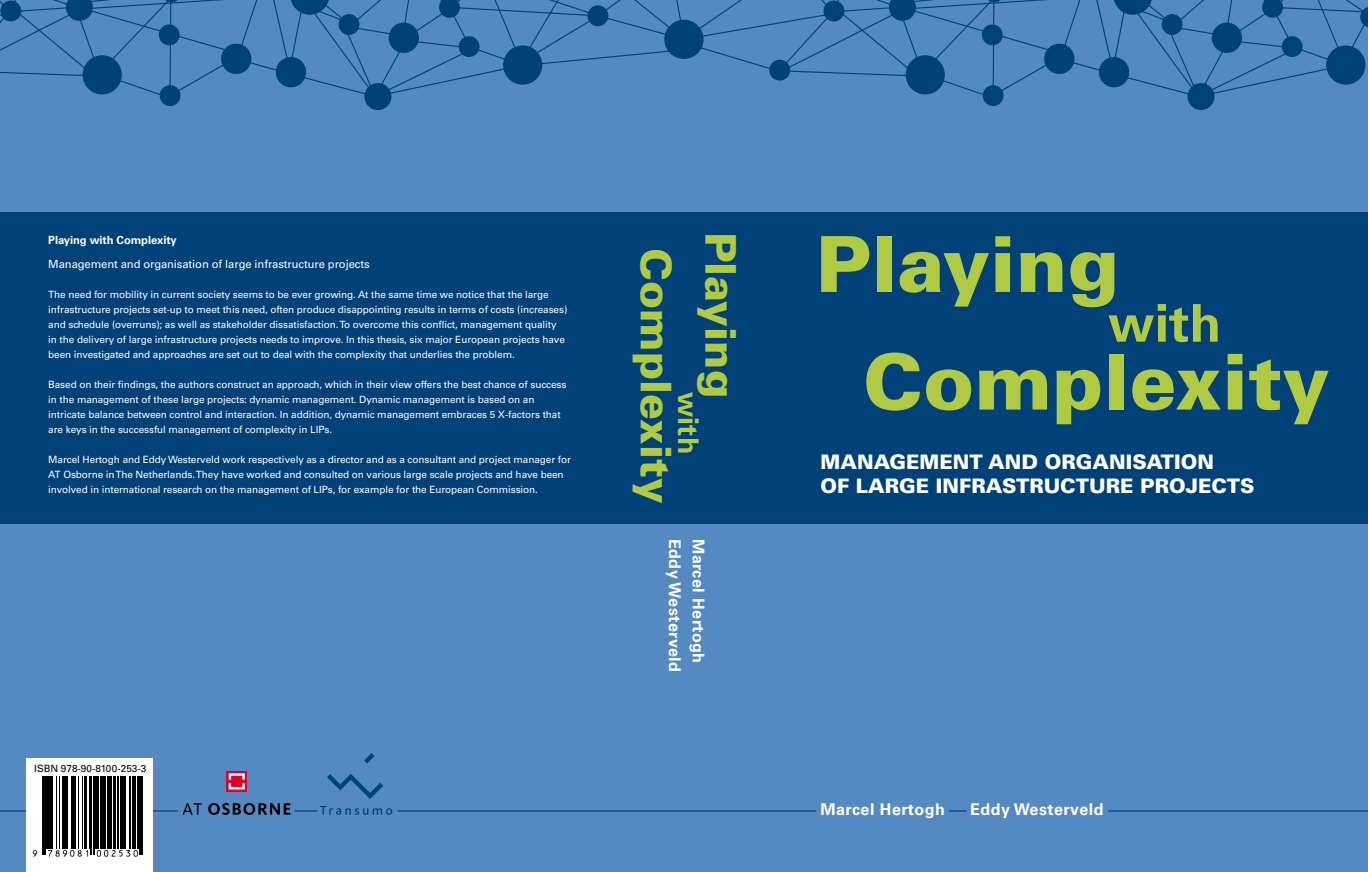
<style>
.page{position:relative;width:1368px;height:872px;background:#fff}
.page>*{position:absolute;margin:0;border:0;box-sizing:border-box;transform-origin:0 0}
.t1{font:900 77.38px/117.6px "Univers LT Std";color:#b0ca43}
.t2{font:700 52.12px "Univers LT Std";color:#b0ca43}
.t3{font:900 42.38px "Univers LT Std";color:#b0ca43}
.t4{font:700 28.62px "Univers LT Std";color:#b0ca43}
.t5{font:900 20px/23.8px "Univers LT Std";color:#fff}
.t6{font:700 16.12px "Univers LT Std";letter-spacing:.03em;color:#fff}
.t7{font:11.25px "Univers LT Std";letter-spacing:-.01em;color:#fff}
.t8{font:700 11.25px "Univers LT Std";letter-spacing:-.01em;color:#fff}
.t9{font:10px/15px "Univers LT Std";letter-spacing:-.01em;color:#fff}
.t10{font:10px "Univers LT Std";color:#000}
</style>
<div class="page">
<div style="left:0;top:0;width:613px;height:872px;background:#5489c2"></div>
<div style="left:753px;top:0;width:615px;height:872px;background:#5489c2"></div>
<div style="left:613px;top:0;width:140px;height:872px;background:#5489c2"></div>
<div style="left:0;top:213px;width:1368px;height:311px;background:#004178"></div>
<div style="left:983px;top:85px;width:20px;height:21px;background:#004178;border-radius:50%"></div>
<div style="left:1187px;top:83px;width:27px;height:27px;background:#004178;border-radius:50%"></div>
<div style="left:160px;top:85px;width:20px;height:21px;background:#004178;border-radius:50%"></div>
<div style="left:364px;top:83px;width:27px;height:27px;background:#004178;border-radius:50%"></div>
<svg style="left:0;top:0;width:1368px;height:98px"></svg>
<hr style="left:1108px;top:810px;width:260px;height:1px;background:#004178">
<svg style="left:949px;top:810px;width:17px;height:1px"></svg>
<svg style="left:364px;top:753px;width:11px;height:10px"></svg>
<svg style="left:182px;top:803px;width:20px;height:11px"></svg>
<div style="left:226px;top:771px;width:21px;height:21px;background:#e2002b"></div>
<hr style="left:398px;top:810px;width:418px;height:1px;background:#004178">
<hr style="left:0;top:810px;width:178px;height:1px;background:#004178">
<svg style="left:208px;top:773px;width:184px;height:42px"></svg>
<svg style="left:27px;top:758px;width:126px;height:114px;background:#ddd"></svg>
<hr style="left:43px;top:776px;width:1px;height:78px;background:#000">
<hr style="left:45px;top:776px;width:1px;height:78px;background:#000">
<hr style="left:47px;top:776px;width:3px;height:73px;background:#000">
<hr style="left:51px;top:776px;width:2px;height:73px;background:#000">
<hr style="left:56px;top:776px;width:1px;height:73px;background:#000">
<hr style="left:59px;top:776px;width:1px;height:73px;background:#000">
<hr style="left:63px;top:776px;width:1px;height:73px;background:#000">
<hr style="left:65px;top:776px;width:3px;height:73px;background:#000">
<hr style="left:71px;top:776px;width:2px;height:73px;background:#000">
<hr style="left:74px;top:776px;width:1px;height:73px;background:#000">
<hr style="left:78px;top:776px;width:1px;height:73px;background:#000">
<hr style="left:82px;top:776px;width:1px;height:73px;background:#000">
<hr style="left:85px;top:776px;width:2px;height:73px;background:#000">
<hr style="left:89px;top:776px;width:1px;height:73px;background:#000">
<hr style="left:91px;top:776px;width:1px;height:78px;background:#000">
<hr style="left:93px;top:776px;width:1px;height:78px;background:#000">
<hr style="left:95px;top:776px;width:3px;height:73px;background:#000">
<hr style="left:100px;top:776px;width:1px;height:73px;background:#000">
<hr style="left:103px;top:776px;width:3px;height:73px;background:#000">
<hr style="left:108px;top:776px;width:1px;height:73px;background:#000">
<hr style="left:110px;top:776px;width:2px;height:73px;background:#000">
<hr style="left:113px;top:776px;width:2px;height:73px;background:#000">
<hr style="left:117px;top:776px;width:1px;height:73px;background:#000">
<hr style="left:120px;top:776px;width:4px;height:73px;background:#000">
<hr style="left:125px;top:776px;width:1px;height:73px;background:#000">
<hr style="left:130px;top:776px;width:1px;height:73px;background:#000">
<hr style="left:132px;top:776px;width:3px;height:73px;background:#000">
<hr style="left:137px;top:776px;width:1px;height:73px;background:#000">
<hr style="left:139px;top:776px;width:1px;height:78px;background:#000">
<hr style="left:141px;top:776px;width:1px;height:78px;background:#000">
<svg style="left:33px;top:850px;width:4px;height:6px"></svg>
<svg style="left:48px;top:850px;width:40px;height:6px"></svg>
<svg style="left:97px;top:850px;width:41px;height:6px"></svg>
<p class="t8" style="left:48px;top:233px;width:130px">Playing with Complexity</p>
<p class="t7" style="left:48px;top:257px;width:323px">Management and organisation of large infrastructure projects</p>
<p class="t9" style="left:48px;top:287px;width:520px">The need for mobility in current society seems to be ever growing. At the same time we notice that the large infrastructure projects set-up to meet this need, often produce disappointing results in terms of costs (increases) and schedule (overruns); as well as stakeholder dissatisfaction. To overcome this conflict, management quality in the delivery of large infrastructure projects needs to improve. In this thesis, six major European projects have been investigated and approaches are set out to deal with the complexity that underlies the problem.</p>
<p class="t9" style="left:48px;top:377px;width:520px">Based on their findings, the authors construct an approach, which in their view offers the best chance of success in the management of these large projects: dynamic management. Dynamic management is based on an intricate balance between control and interaction. In addition, dynamic management embraces 5 X-factors that are keys in the successful management of complexity in LIPs.</p>
<p class="t9" style="left:48px;top:452px;width:524px">Marcel Hertogh and Eddy Westerveld work respectively as a director and as a consultant and project manager for<br>AT Osborne in The Netherlands. They have worked and consulted on various large scale projects and have been involved in international research on the management of LIPs, for example for the European Commission.</p>
<p class="t10" style="left:34px;top:762px;width:114px">ISBN 978-90-8100-253-3</p>
<h3 class="t3" style="left:747px;top:231px;width:168px;rotate:90deg">PLAYING</h3>
<h3 class="t4" style="left:705px;top:392px;width:63px;rotate:90deg">with</h3>
<h3 class="t3" style="left:683px;top:248px;width:257px;rotate:90deg">COMPLEXITY</h3>
<h3 class="t6" style="left:684px;top:539px;width:135px;rotate:90deg">Eddy Westerveld</h3>
<h3 class="t6" style="left:708px;top:539px;width:126px;rotate:90deg">Marcel Hertogh</h3>
<h1 class="t1" style="left:863px;top:205px;width:468px;text-indent:-47px">PLAYING<br>COMPLEXITY</h1>
<h2 class="t2" style="left:1108px;top:293px;width:114px">with</h2>
<h3 class="t5" style="left:820px;top:450px;width:436px">MANAGEMENT AND ORGANISATIO N<br>O F LARGE INFRASTRUCTURE PROJECTS</h3>
<h3 class="t6" style="left:820px;top:799px;width:126px">Marcel Hertogh</h3>
<h3 class="t6" style="left:970px;top:799px;width:135px">Eddy Westerveld</h3>
</div>
